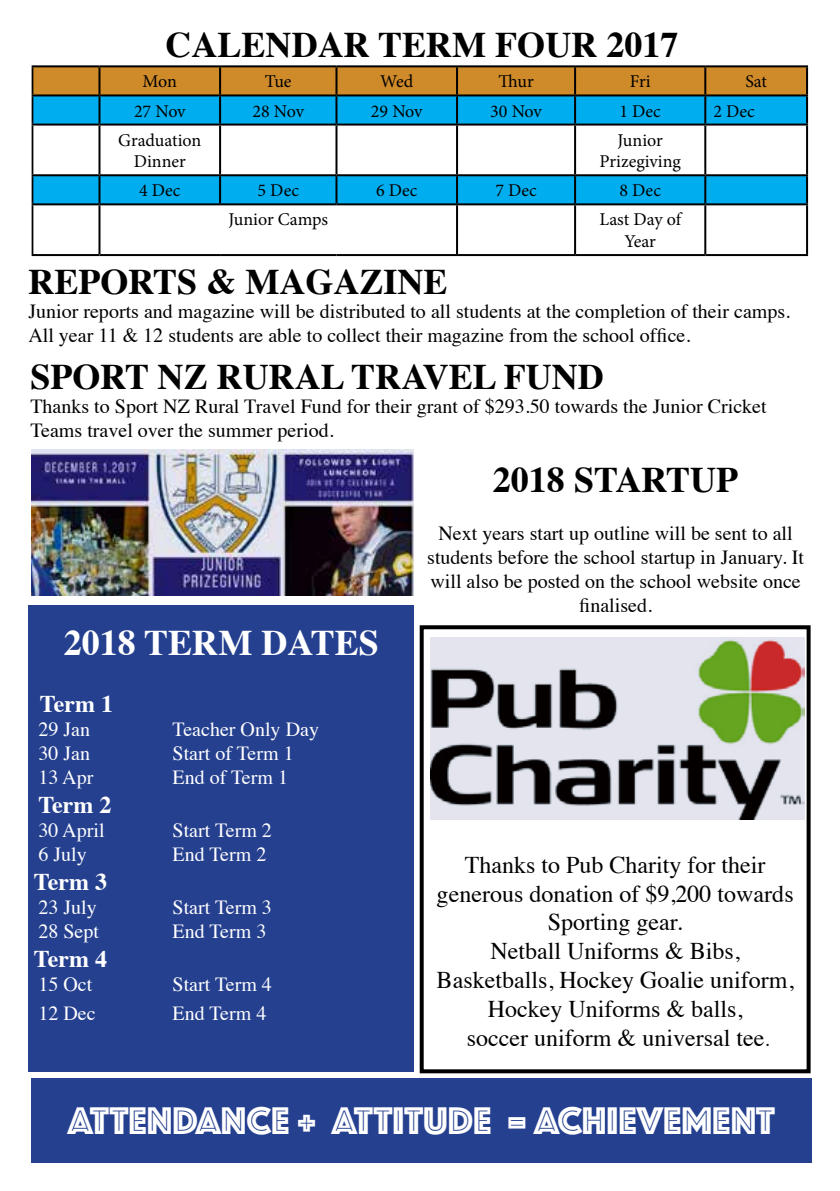
<style>
.page{position:relative;width:840px;height:1191px;background:#fff}
.page>*{position:absolute;margin:0;border:0;box-sizing:border-box;transform-origin:0 0}
.t1{font:40px "Phosphate Inline";color:#fff}
.t2{font:700 36px "Times";color:#000}
.t3{font:700 36px "Times";color:#fff}
.t4{font:24px/28.8px "Times";color:#000;text-align:center}
.t5{font:700 24px "Times";color:#fff}
.t6{font:20px/24px "Times";color:#000}
.t7{font:20px "Times";color:#fff}
.t8{font:18px/21.6px "Minion Pro";color:#000;text-align:center}
.s1{font-size:20px}
</style>
<div class="page">
<div style="left:33px;top:67px;width:772px;height:27px;background:#cf8a29"></div>
<svg style="left:33px;top:96px;width:772px;height:107px;fill:#00aeef"></svg>
<hr style="left:31px;top:65px;width:68px;height:2px;background:#000">
<hr style="left:31px;top:67px;width:2px;height:27px;background:#000">
<hr style="left:99px;top:65px;width:121px;height:2px;background:#000">
<hr style="left:98px;top:67px;width:2px;height:27px;background:#000">
<hr style="left:220px;top:65px;width:116px;height:2px;background:#000">
<hr style="left:219px;top:67px;width:2px;height:27px;background:#000">
<hr style="left:336px;top:65px;width:121px;height:2px;background:#000">
<hr style="left:335px;top:67px;width:2px;height:27px;background:#000">
<hr style="left:457px;top:65px;width:117px;height:2px;background:#000">
<hr style="left:456px;top:67px;width:2px;height:27px;background:#000">
<hr style="left:574px;top:65px;width:131px;height:2px;background:#000">
<hr style="left:573px;top:67px;width:2px;height:27px;background:#000">
<hr style="left:705px;top:65px;width:102px;height:2px;background:#000">
<hr style="left:704px;top:67px;width:2px;height:27px;background:#000">
<hr style="left:805px;top:67px;width:2px;height:27px;background:#000">
<hr style="left:31px;top:94px;width:68px;height:2px;background:#000">
<hr style="left:31px;top:96px;width:2px;height:28px;background:#000">
<hr style="left:99px;top:94px;width:121px;height:2px;background:#000">
<hr style="left:98px;top:96px;width:2px;height:28px;background:#000">
<hr style="left:220px;top:94px;width:116px;height:2px;background:#000">
<hr style="left:219px;top:96px;width:2px;height:28px;background:#000">
<hr style="left:336px;top:94px;width:121px;height:2px;background:#000">
<hr style="left:335px;top:96px;width:2px;height:28px;background:#000">
<hr style="left:457px;top:94px;width:117px;height:2px;background:#000">
<hr style="left:456px;top:96px;width:2px;height:28px;background:#000">
<hr style="left:574px;top:94px;width:131px;height:2px;background:#000">
<hr style="left:573px;top:96px;width:2px;height:28px;background:#000">
<hr style="left:705px;top:94px;width:102px;height:2px;background:#000">
<hr style="left:704px;top:96px;width:2px;height:28px;background:#000">
<hr style="left:805px;top:96px;width:2px;height:28px;background:#000">
<hr style="left:31px;top:124px;width:68px;height:2px;background:#000">
<hr style="left:31px;top:126px;width:2px;height:48px;background:#000">
<hr style="left:99px;top:124px;width:121px;height:2px;background:#000">
<hr style="left:98px;top:126px;width:2px;height:48px;background:#000">
<hr style="left:220px;top:124px;width:116px;height:2px;background:#000">
<hr style="left:219px;top:126px;width:2px;height:48px;background:#000">
<hr style="left:336px;top:124px;width:121px;height:2px;background:#000">
<hr style="left:335px;top:126px;width:2px;height:48px;background:#000">
<hr style="left:457px;top:124px;width:117px;height:2px;background:#000">
<hr style="left:456px;top:126px;width:2px;height:48px;background:#000">
<hr style="left:574px;top:124px;width:131px;height:2px;background:#000">
<hr style="left:573px;top:126px;width:2px;height:48px;background:#000">
<hr style="left:705px;top:124px;width:102px;height:2px;background:#000">
<hr style="left:704px;top:126px;width:2px;height:48px;background:#000">
<hr style="left:805px;top:126px;width:2px;height:48px;background:#000">
<hr style="left:31px;top:174px;width:68px;height:2px;background:#000">
<hr style="left:31px;top:176px;width:2px;height:27px;background:#000">
<hr style="left:99px;top:174px;width:121px;height:2px;background:#000">
<hr style="left:98px;top:176px;width:2px;height:27px;background:#000">
<hr style="left:220px;top:174px;width:116px;height:2px;background:#000">
<hr style="left:219px;top:176px;width:2px;height:27px;background:#000">
<hr style="left:336px;top:174px;width:121px;height:2px;background:#000">
<hr style="left:335px;top:176px;width:2px;height:27px;background:#000">
<hr style="left:457px;top:174px;width:117px;height:2px;background:#000">
<hr style="left:456px;top:176px;width:2px;height:27px;background:#000">
<hr style="left:574px;top:174px;width:131px;height:2px;background:#000">
<hr style="left:573px;top:176px;width:2px;height:27px;background:#000">
<hr style="left:705px;top:174px;width:102px;height:2px;background:#000">
<hr style="left:704px;top:176px;width:2px;height:27px;background:#000">
<hr style="left:805px;top:176px;width:2px;height:27px;background:#000">
<hr style="left:31px;top:203px;width:68px;height:2px;background:#000">
<hr style="left:31px;top:205px;width:2px;height:49px;background:#000">
<hr style="left:99px;top:203px;width:121px;height:2px;background:#000">
<hr style="left:98px;top:205px;width:2px;height:49px;background:#000">
<hr style="left:220px;top:203px;width:116px;height:2px;background:#000">
<hr style="left:336px;top:203px;width:121px;height:2px;background:#000">
<hr style="left:457px;top:203px;width:117px;height:2px;background:#000">
<hr style="left:456px;top:205px;width:2px;height:49px;background:#000">
<hr style="left:574px;top:203px;width:131px;height:2px;background:#000">
<hr style="left:573px;top:205px;width:2px;height:49px;background:#000">
<hr style="left:705px;top:203px;width:102px;height:2px;background:#000">
<hr style="left:704px;top:205px;width:2px;height:49px;background:#000">
<hr style="left:805px;top:205px;width:2px;height:49px;background:#000">
<hr style="left:31px;top:254px;width:68px;height:2px;background:#000">
<hr style="left:99px;top:254px;width:121px;height:2px;background:#000">
<hr style="left:220px;top:254px;width:116px;height:2px;background:#000">
<hr style="left:336px;top:254px;width:121px;height:2px;background:#000">
<hr style="left:457px;top:254px;width:117px;height:2px;background:#000">
<hr style="left:574px;top:254px;width:131px;height:2px;background:#000">
<hr style="left:705px;top:254px;width:102px;height:2px;background:#000">
<div style="left:31px;top:1078px;width:780px;height:84px;background:#25408f"></div>
<div style="left:28px;top:605px;width:386px;height:466px;background:#25408f"></div>
<img style="left:430px;top:637px;width:373px;height:183px">
<div style="left:419px;top:625px;width:391px;height:448px;border:4px solid #000"></div>
<img style="left:31px;top:449px;width:382px;height:146px">
<h2 class="t2" style="left:165px;top:11px;width:514px">CALENDAR TERM FOUR 2017</h2>
<p class="t8" style="left:142px;top:71px;width:36px">Mon</p>
<p class="t8" style="left:265px;top:71px;width:28px">Tue</p>
<p class="t8" style="left:380px;top:71px;width:34px">Wed</p>
<p class="t8" style="left:498px;top:71px;width:37px">Thur</p>
<p class="t8" style="left:629px;top:71px;width:22px">Fri</p>
<p class="t8" style="left:745px;top:71px;width:23px">Sat</p>
<p class="t8" style="left:134px;top:100px;width:53px">27 Nov</p>
<p class="t8" style="left:252px;top:100px;width:53px">28 Nov</p>
<p class="t8" style="left:371px;top:100px;width:53px">29 Nov</p>
<p class="t8" style="left:490px;top:100px;width:53px">30 Nov</p>
<p class="t8" style="left:619px;top:100px;width:43px">1 Dec</p>
<p class="t8" style="left:713px;top:100px;width:43px">2 Dec</p>
<p class="t8" style="left:118px;top:129px;width:84px">Graduation<br>Dinner</p>
<p class="t8" style="left:599px;top:129px;width:83px">Junior<br>Prizegiving</p>
<p class="t8" style="left:139px;top:180px;width:43px">4 Dec</p>
<p class="t8" style="left:257px;top:180px;width:43px">5 Dec</p>
<p class="t8" style="left:376px;top:180px;width:43px">6 Dec</p>
<p class="t8" style="left:495px;top:180px;width:43px">7 Dec</p>
<p class="t8" style="left:619px;top:180px;width:43px">8 Dec</p>
<p class="t8" style="left:228px;top:209px;width:101px">Junior Camps</p>
<p class="t8" style="left:599px;top:209px;width:83px">Last Day of<br>Year</p>
<h2 class="t2" style="left:28px;top:247px;width:420px">REPORTS &amp; MAGAZINE</h2>
<p class="t6" style="left:28px;top:297px;width:763px">Junior reports and magazine will be distributed to all students at the completion of their camps.<br>All year 11 &amp; 12 students are able to collect their magazine from the school office.</p>
<h2 class="t2" style="left:30px;top:342px;width:574px">SPORT NZ RURAL TRAVEL FUND</h2>
<p class="t6" style="left:30px;top:392px;width:737px">Thanks to Sport NZ Rural Travel Fund for their grant of $293.50 towards the Junior Cricket<br>Teams travel over the summer period.</p>
<h2 class="t2" style="left:492px;top:445px;width:247px">2018 STARTUP</h2>
<p class="t6" style="left:427px;top:519px;width:378px;text-align:center">Next years start up outline will be sent to all students before the school startup in January. It will also be posted on the school website once finalised.</p>
<h2 class="t3" style="left:64px;top:608px;width:316px">2018 TERM DATES</h2>
<p class="t5" style="left:40px;top:681px;width:75px">Term 1</p>
<p class="t7" style="left:38px;top:711px;width:53px">29 Jan</p>
<p class="t7" style="left:172px;top:711px;width:148px">Teacher Only Day</p>
<p class="t7" style="left:38px;top:735px;width:53px">30 Jan</p>
<p class="t7" style="left:172px;top:735px;width:123px">Start of Term 1</p>
<p class="t7" style="left:38px;top:759px;width:57px">13 Apr</p>
<p class="t7" style="left:172px;top:759px;width:117px">End of Term 1</p>
<p class="t5" style="left:38px;top:782px;width:75px">Term 2</p>
<p class="t7" style="left:38px;top:811px;width:68px">30 April</p>
<p class="t7" style="left:172px;top:811px;width:101px">Start Term 2</p>
<p class="t7" style="left:38px;top:835px;width:50px">6 July</p>
<p class="t7" style="left:172px;top:835px;width:95px">End Term 2</p>
<p class="t5" style="left:34px;top:859px;width:75px">Term 3</p>
<p class="t7" style="left:38px;top:888px;width:60px">23 July</p>
<p class="t7" style="left:172px;top:888px;width:101px">Start Term 3</p>
<p class="t7" style="left:38px;top:912px;width:62px">28 Sept</p>
<p class="t7" style="left:172px;top:912px;width:95px">End Term 3</p>
<p class="t5" style="left:34px;top:935px;width:75px">Term 4</p>
<p class="t7" style="left:38px;top:965px;width:55px">15 Oct</p>
<p class="t7" style="left:172px;top:965px;width:101px">Start Term 4</p>
<p class="t7" style="left:38px;top:994px;width:59px">12 Dec</p>
<p class="t7" style="left:172px;top:994px;width:95px">End Term 4</p>
<p class="t4" style="left:436px;top:848px;width:358px">Thanks to Pub Charity for their generous donation of $9,200 towards<br>Sporting gear.<br>Netball Uniforms &amp; Bibs,<br>Basketballs, Hockey Goalie uniform,<br>Hockey Uniforms &amp; balls,<br>soccer uniform &amp; universal tee<span class="s1">.</span></p>
<h1 class="t1" style="left:68px;top:1092px;width:708px">ATTENDANCE + ATTITUDE = ACHIEVEMENT</h1>
</div>
